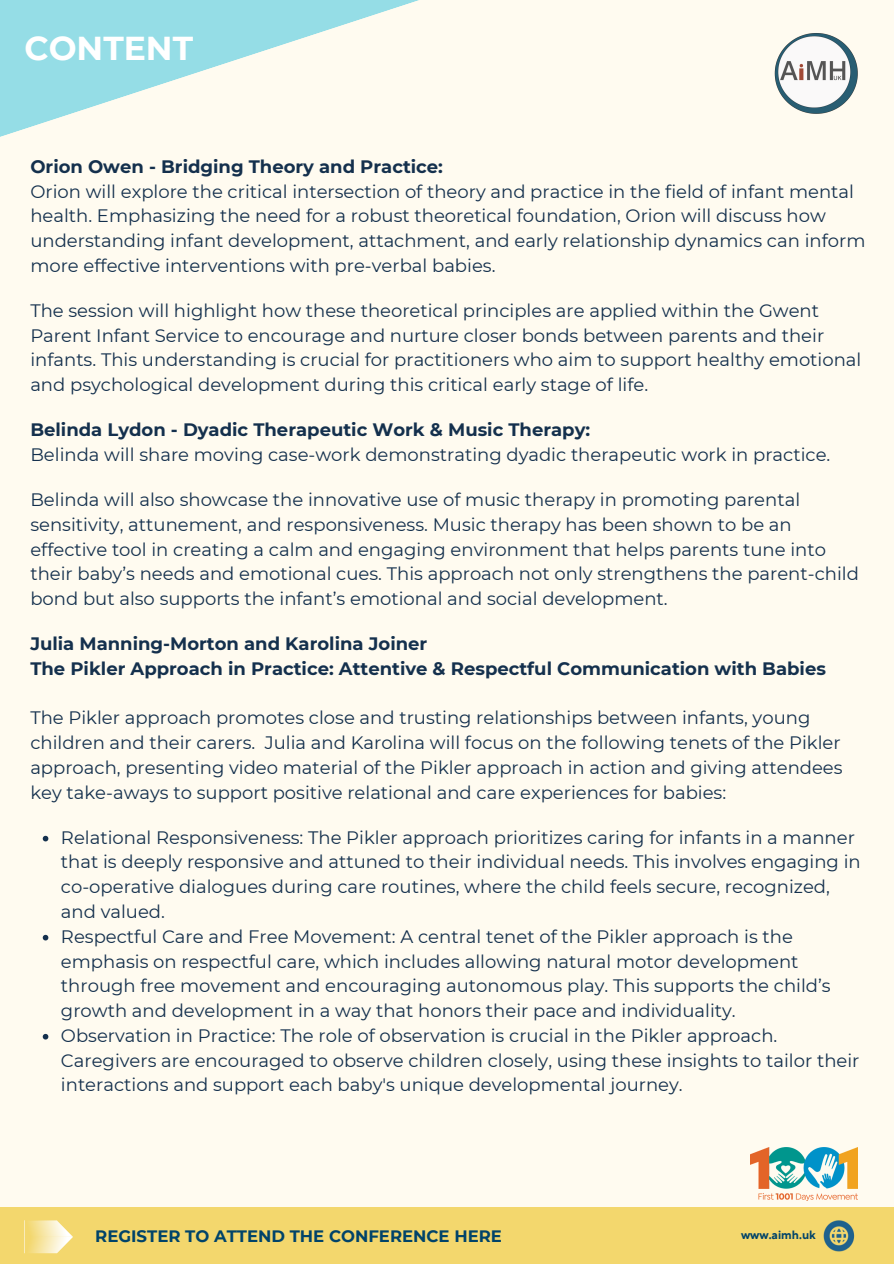
<style>
.page{position:relative;width:894px;height:1264px;background:#fff}
.page>*{position:absolute;margin:0;border:0;box-sizing:border-box;transform-origin:0 0}
.t1{font:700 33px "Montserrat";color:#fff}
.t2{font:18px/24.8px "Montserrat";color:#14304d}
.t3{font:700 18px/24.8px "Montserrat";color:#14304d}
.t4{font:700 16.5px "Montserrat";color:#004369}
.t5{font:700 12px "TT Norms Pro";color:#004369}
.s1{font-weight:700}
</style>
<div class="page">
<div style="left:0;top:0;width:893px;height:1263px;background:#fffbf0"></div>
<svg style="left:43px;top:835px;width:5px;height:6px"></svg>
<svg style="left:43px;top:934px;width:5px;height:6px"></svg>
<svg style="left:43px;top:1033px;width:5px;height:6px"></svg>
<img style="left:774px;top:33px;width:84px;height:81px">
<svg style="left:0;top:0;width:419px;height:137px"></svg>
<div style="left:0;top:1206px;width:893px;height:57px;background:#f3d76d"></div>
<svg style="left:24px;top:1220px;width:49px;height:33px"></svg>
<img style="left:823px;top:1220px;width:32px;height:32px">
<img style="left:750px;top:1147px;width:106px;height:53px">
<p class="t1" style="left:24px;top:28px;width:170px">CONTENT</p>
<h1 class="t2" style="left:30px;top:154px;width:836px"><span class="s1">Orion Owen - Bridging Theory and Practice:<br></span>Orion will explore the critical intersection of theory and practice in the field of infant mental health. Emphasizing the need for a robust theoretical foundation, Orion will discuss how understanding infant development, attachment, and early relationship dynamics can inform more effective interventions with pre-verbal babies.</h1>
<p class="t2" style="left:30px;top:298px;width:832px">The session will highlight how these theoretical principles are applied within the Gwent Parent Infant Service to encourage and nurture closer bonds between parents and their infants. This understanding is crucial for practitioners who aim to support healthy emotional and psychological development during this critical early stage of life.</p>
<h4 class="t2" style="left:30px;top:417px;width:801px"><span class="s1">Belinda Lydon - Dyadic Therapeutic Work &amp; Music Therapy:<br></span>Belinda will share moving case-work demonstrating dyadic therapeutic work in practice.</h4>
<h4 class="t2" style="left:30px;top:487px;width:829px">Belinda will also showcase the innovative use of music therapy in promoting parental sensitivity, attunement, and responsiveness. Music therapy has been shown to be an effective tool in creating a calm and engaging environment that helps parents tune into their baby’s needs and emotional cues. This approach not only strengthens the parent-child bond but also supports the infant’s emotional and social development.</h4>
<h4 class="t3" style="left:30px;top:631px;width:796px">Julia Manning-Morton and Karolina Joiner<br>The Pikler Approach in Practice: Attentive &amp; Respectful Communication with Babies</h4>
<h4 class="t2" style="left:30px;top:705px;width:813px">The Pikler approach promotes close and trusting relationships between infants, young children and their carers. Julia and Karolina will focus on the following tenets of the Pikler approach, presenting video material of the Pikler approach in action and giving attendees key take-aways to support positive relational and care experiences for babies:</h4>
<h3 class="t2" style="left:61px;top:824px;width:801px">Relational Responsiveness: The Pikler approach prioritizes caring for infants in a manner that is deeply responsive and attuned to their individual needs. This involves engaging in co-operative dialogues during care routines, where the child feels secure, recognized, and valued.</h3>
<h4 class="t2" style="left:61px;top:923px;width:771px">Respectful Care and Free Movement: A central tenet of the Pikler approach is the emphasis on respectful care, which includes allowing natural motor development through free movement and encouraging autonomous play. This supports the child’s growth and development in a way that honors their pace and individuality.</h4>
<p class="t2" style="left:61px;top:1022px;width:799px">Observation in Practice: The role of observation is crucial in the Pikler approach.<br>Caregivers are encouraged to observe children closely, using these insights to tailor their interactions and support each baby's unique developmental journey.</p>
<p class="t4" style="left:95px;top:1225px;width:408px">REGISTER TO ATTEND THE CONFERENCE HERE</p>
<h2 class="t5" style="left:740px;top:1227px;width:76px">www.aimh.uk</h2>
</div>
